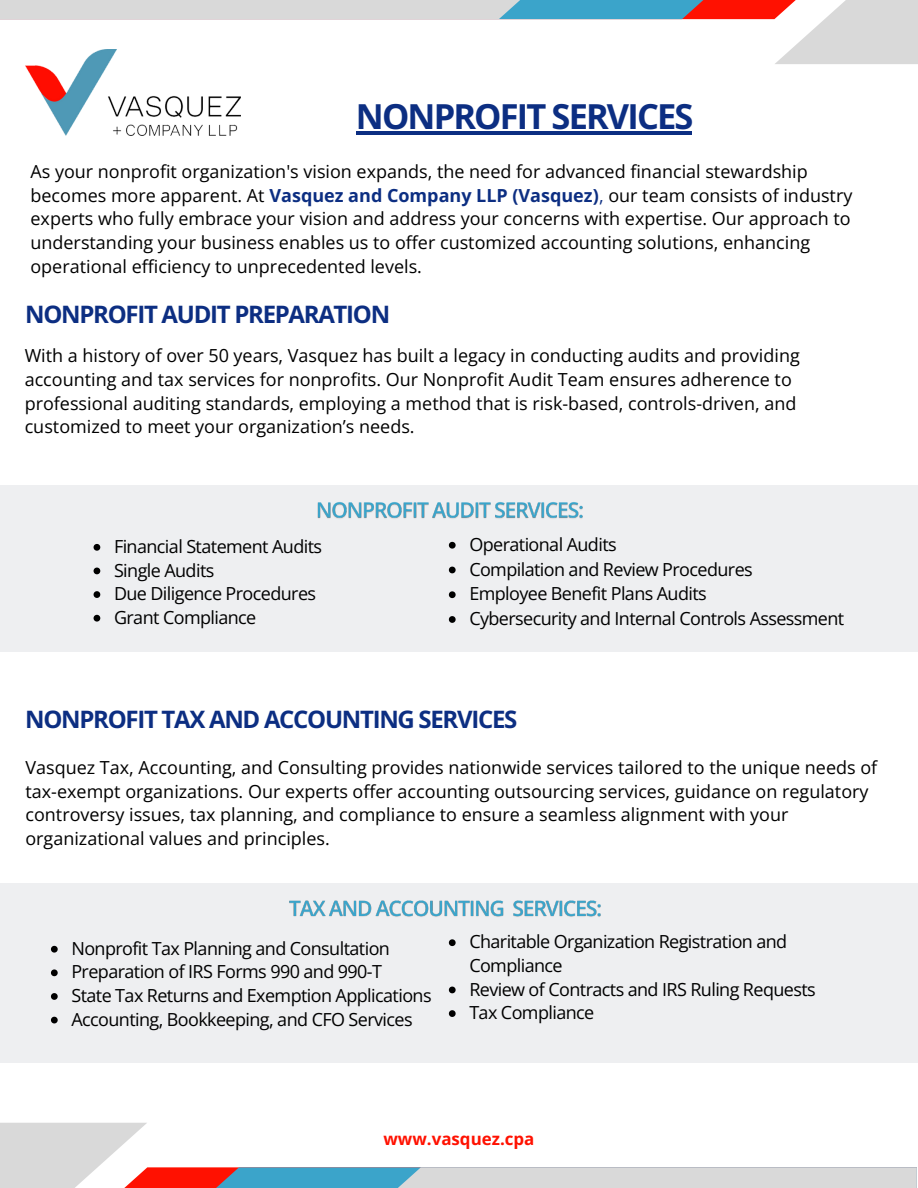
<style>
.page{position:relative;width:918px;height:1188px;background:#fff}
.page>*{position:absolute;margin:0;border:0;box-sizing:border-box;transform-origin:0 0}
.t1{font:700 34.5px "Open Sans";letter-spacing:-.055em;color:#0c2e82}
.t2{font:700 24px "Open Sans";letter-spacing:-.055em;color:#0c2e82}
.t3{font:18px/23.7px "Open Sans";color:#000}
.t4{font:18px/23.7px "Open Sans";letter-spacing:-.03em;color:#000}
.t5{font:18px "Open Sans";letter-spacing:-.035em;color:#000}
.t6{font:700 16.95px "Open Sans";color:#ff1101}
.s1{font-weight:700;color:#0c2e82}
.s2{color:#0c2e82}
</style>
<div class="page">
<img style="left:25px;top:64px;width:215px;height:72px">
<svg style="left:0;top:1123px;width:917px;height:65px"></svg>
<hr style="left:356px;top:131px;width:336px;height:3px;background:#0c2e82">
<div style="left:0;top:485px;width:918px;height:167px;background:#eeeff1"></div>
<img style="left:317px;top:502px;width:266px;height:17px">
<svg style="left:94px;top:544px;width:6px;height:7px"></svg>
<svg style="left:94px;top:568px;width:6px;height:6px"></svg>
<svg style="left:94px;top:591px;width:6px;height:7px"></svg>
<svg style="left:94px;top:615px;width:6px;height:7px"></svg>
<svg style="left:449px;top:542px;width:7px;height:7px"></svg>
<svg style="left:449px;top:567px;width:7px;height:6px"></svg>
<svg style="left:449px;top:591px;width:7px;height:7px"></svg>
<svg style="left:449px;top:616px;width:7px;height:7px"></svg>
<div style="left:0;top:883px;width:918px;height:180px;background:#eeeff1"></div>
<img style="left:289px;top:900px;width:312px;height:17px">
<svg style="left:51px;top:946px;width:7px;height:7px"></svg>
<svg style="left:51px;top:969px;width:7px;height:7px"></svg>
<svg style="left:51px;top:993px;width:7px;height:7px"></svg>
<svg style="left:51px;top:1017px;width:7px;height:6px"></svg>
<svg style="left:449px;top:939px;width:7px;height:7px"></svg>
<svg style="left:449px;top:987px;width:7px;height:6px"></svg>
<svg style="left:449px;top:1010px;width:7px;height:7px"></svg>
<svg style="left:0;top:0;width:918px;height:64px"></svg>
<p class="t1" style="left:356px;top:92px;width:339px">NONPROFIT SERVICES</p>
<p class="t3" style="left:30px;top:159px;width:823px">As your nonprofit organization's vision expands, the need for advanced financial stewardship becomes more apparent. At <span class="s1">Vasquez and Company LLP (Vasquez)</span><span class="s2">,</span> our team consists of industry experts who fully embrace your vision and address your concerns with expertise. Our approach to understanding your business enables us to offer customized accounting solutions, enhancing operational efficiency to unprecedented levels.</p>
<h2 class="t2" style="left:25px;top:297px;width:366px">NONPROFIT AUDIT PREPARATION</h2>
<p class="t3" style="left:25px;top:344px;width:777px">With a history of over 50 years, Vasquez has built a legacy in conducting audits and providing accounting and tax services for nonprofits. Our Nonprofit Audit Team ensures adherence to professional auditing standards, employing a method that is risk-based, controls-driven, and customized to meet your organization’s needs.</p>
<p class="t5" style="left:114px;top:534px;width:210px">Financial Statement Audits</p>
<p class="t5" style="left:114px;top:557px;width:102px">Single Audits</p>
<p class="t4" style="left:114px;top:581px;width:204px">Due Diligence Procedures</p>
<p class="t4" style="left:114px;top:605px;width:144px">Grant Compliance</p>
<p class="t4" style="left:469px;top:532px;width:149px">Operational Audits</p>
<p class="t4" style="left:469px;top:557px;width:285px">Compilation and Review Procedures</p>
<p class="t4" style="left:469px;top:582px;width:239px">Employee Benefit Plans Audits</p>
<h2 class="t4" style="left:469px;top:606px;width:377px">Cybersecurity and Internal Controls Assessment</h2>
<p class="t2" style="left:25px;top:703px;width:494px">NONPROFIT TAX AND ACCOUNTING SERVICES</p>
<p class="t3" style="left:25px;top:755px;width:853px">Vasquez Tax, Accounting, and Consulting provides nationwide services tailored to the unique needs of tax-exempt organizations. Our experts offer accounting outsourcing services, guidance on regulatory controversy issues, tax planning, and compliance to ensure a seamless alignment with your organizational values and principles.</p>
<p class="t4" style="left:71px;top:936px;width:320px">Nonprofit Tax Planning and Consultation</p>
<p class="t4" style="left:71px;top:960px;width:312px">Preparation of IRS Forms 990 and 990-T</p>
<p class="t5" style="left:71px;top:983px;width:362px">State Tax Returns and Exemption Applications</p>
<p class="t5" style="left:71px;top:1006px;width:343px">Accounting, Bookkeeping, and CFO Services</p>
<p class="t4" style="left:469px;top:929px;width:319px">Charitable Organization Registration and<br>Compliance</p>
<p class="t5" style="left:469px;top:976px;width:348px">Review of Contracts and IRS Ruling Requests</p>
<p class="t4" style="left:469px;top:1000px;width:126px">Tax Compliance</p>
<h1 class="t6" style="left:383px;top:1127px;width:153px">www.vasquez.cpa</h1>
</div>
